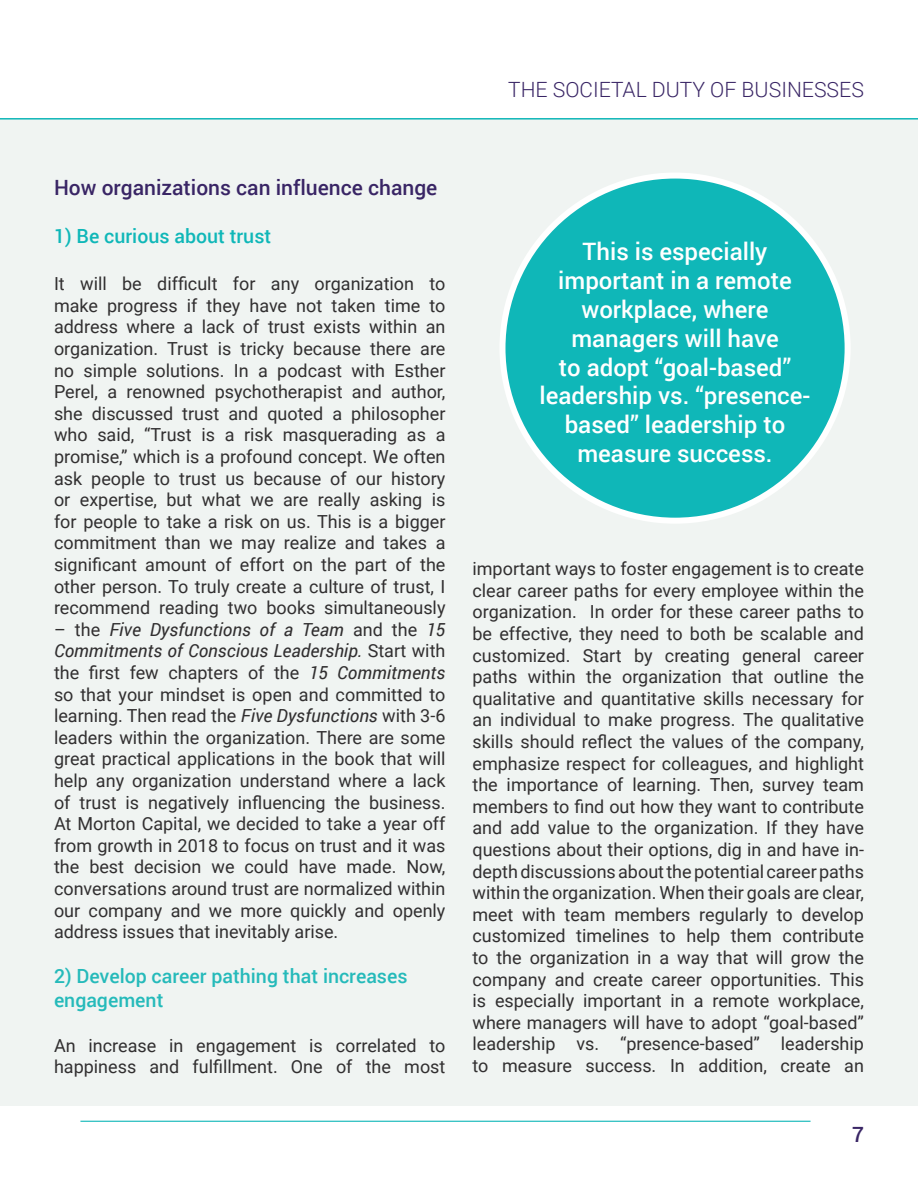
<style>
.page{position:relative;width:918px;height:1188px;background:#fff}
.page>*{position:absolute;margin:0;border:0;box-sizing:border-box;transform-origin:0 0}
.t1{font:500 24px/28.8px "Roboto";color:#fff;text-align:center}
.t2{font:500 21px "Roboto";color:#392565}
.t3{font:300 21px "Roboto";color:#392565}
.t4{font:500 19.5px/23.4px "Roboto";color:#25baba}
.t5{font:500 19.5px "Roboto";color:#0fb7b8}
.t6{font:18px/21.6px "Roboto";color:#312f30;text-align:justify}
.s1{font-style:italic}
</style>
<div class="page">
<div style="left:0;top:118px;width:918px;height:987px;background:#f0f4f2"></div>
<hr style="left:0;top:118px;width:918px;height:2px;background:#0fb7b8">
<hr style="left:80px;top:1121px;width:731px;height:1px;background:#0fb7b8">
<div style="left:503px;top:176px;width:345px;height:345px;background:#0fb7b8;border-radius:50%"></div>
<p class="t3" style="left:508px;top:75px;width:357px">THE SOCIETAL DUTY OF BUSINESSES</p>
<p class="t2" style="left:54px;top:173px;width:385px">How organizations can influence change</p>
<p class="t5" style="left:54px;top:223px;width:219px">1) Be curious about trust</p>
<p class="t6" style="left:54px;top:272px;width:393px">It will be difficult for any organization to make progress if they have not taken time to address where a lack of trust exists within an organization. Trust is tricky because there are no simple solutions. In a podcast with Esther Perel, a renowned psychotherapist and author, she discussed trust and quoted a philosopher who said, “Trust is a risk masquerading as a promise,” which is a profound concept. We often ask people to trust us because of our history or expertise, but what we are really asking is for people to take a risk on us. This is a bigger commitment than we may realize and takes a significant amount of effort on the part of the other person. To truly create a culture of trust, I recommend reading two books simultaneously</p>
<p class="t6" style="left:54px;top:618px;width:393px">– the <span class="s1">Five Dysfunctions of a Team</span> and the <span class="s1">15<br>Commitments of Conscious Leadership.</span> Start with the first few chapters of the <span class="s1">15 Commitments </span>so that your mindset is open and committed to learning. Then read the <span class="s1">Five Dysfunctions</span> with 3-6 leaders within the organization. There are some great practical applications in the book that will help any organization understand where a lack of trust is negatively influencing the business.<br>At Morton Capital, we decided to take a year off from growth in 2018 to focus on trust and it was the best decision we could have made. Now, conversations around trust are normalized within our company and we more quickly and openly address issues that inevitably arise.</p>
<p class="t4" style="left:54px;top:964px;width:355px">2) Develop career pathing that increases engagement</p>
<p class="t6" style="left:54px;top:1034px;width:393px">An increase in engagement is correlated to happiness and fulfillment. One of the most</p>
<p class="t1" style="left:540px;top:236px;width:272px">This is especially important in a remote workplace, where managers will have<br>to adopt “goal-based” leadership vs. “presence&shy;based” leadership to measure success.</p>
<p class="t6" style="left:472px;top:557px;width:393px">important ways to foster engagement is to create</p>
<p class="t6" style="left:472px;top:579px;width:393px">clear career paths for every employee within the organization. In order for these career paths to be effective, they need to both be scalable and customized. Start by creating general career paths within the organization that outline the qualitative and quantitative skills necessary for an individual to make progress. The qualitative skills should reflect the values of the company, emphasize respect for colleagues, and highlight the importance of learning. Then, survey team members to find out how they want to contribute and add value to the organization. If they have questions about their options, dig in and have in&shy;depth discussions about the potential career paths within the organization. When their goals are clear, meet with team members regularly to develop customized timelines to help them contribute to the organization in a way that will grow the company and create career opportunities. This is especially important in a remote workplace, where managers will have to adopt “goal-based” leadership vs. “presence-based” leadership to measure success. In addition, create an</p>
<p class="t2" style="left:852px;top:1120px;width:13px">7</p>
</div>
